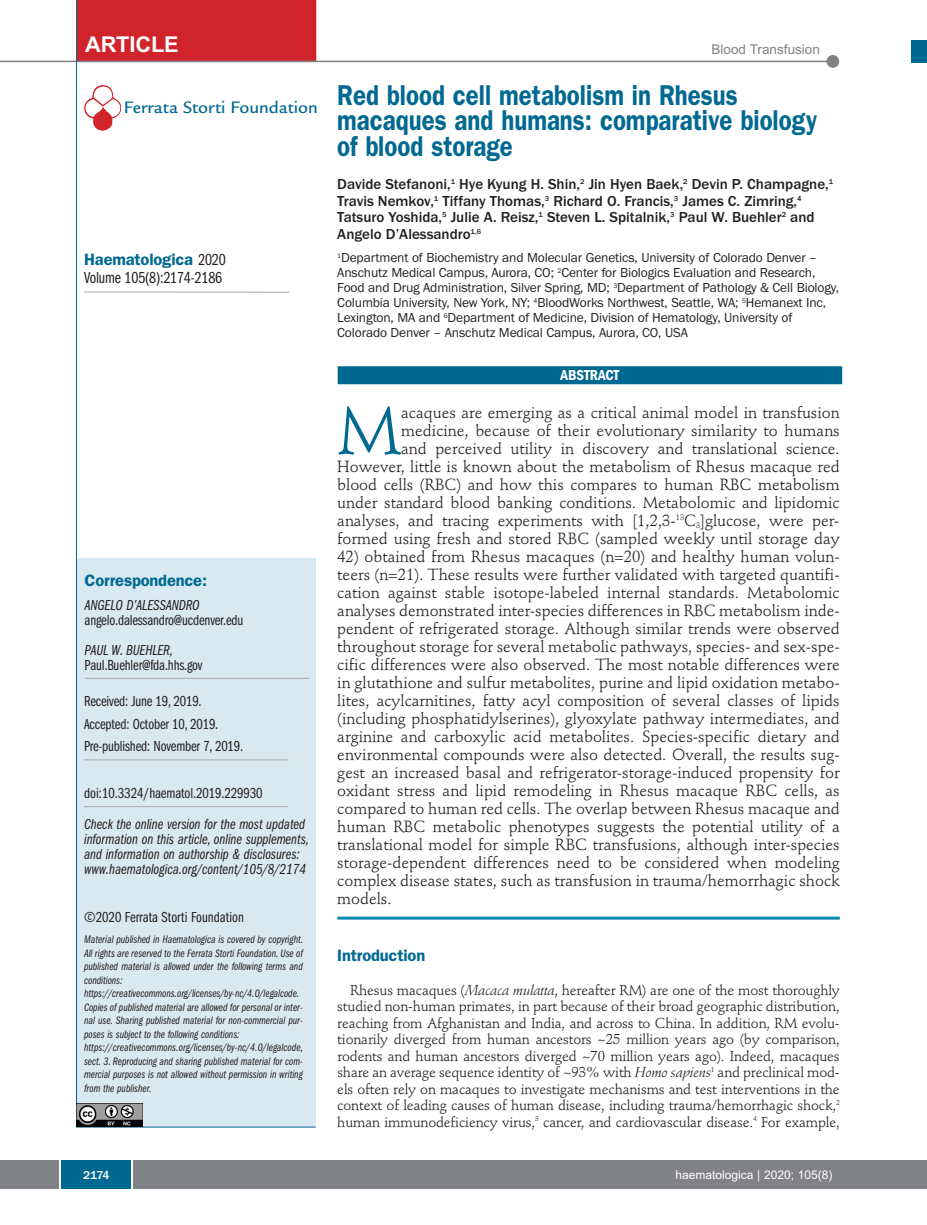
<style>
.page{position:relative;width:927px;height:1225px;background:#fff}
.page>*{position:absolute;margin:0;border:0;box-sizing:border-box;transform-origin:0 0}
.t1{font:66.45px "Stempel Schneidler";color:#006991}
.t2{font:600 28.8px/25.5px "Franklin Gothic";color:#006991;scale:.83 1}
.t3{font:700 21.75px "Arial";letter-spacing:-.01em;color:#fff}
.t4{font:500 18px "Legacy Sans";color:#006991}
.t5{font:600 16.5px "Franklin Gothic";letter-spacing:-.01em;color:#006991}
.t6{font:16.5px "Franklin Gothic Book Cmpr";letter-spacing:-.01em;color:#231f20}
.t7{font:16.05px/18px "Stempel Schneidler";color:#231f20;text-align:right}
.t8{font:500 15px/16.5px "Franklin Gothic";color:#231f20}
.t9{font:15px/15px "Franklin Gothic Book Cmpr Ital";color:#231f20}
.t10{font:15px/22.5px "Franklin Gothic Book Cmpr";letter-spacing:-.01em;color:#231f20}
.t11{font:600 condensed 15px "Franklin Gothic";letter-spacing:-.005em;color:#fff}
.t12{font:14.25px/16.5px "Stempel Schneidler";letter-spacing:-.01em;color:#231f20;text-align:justify}
.t13{font:13.5px/15px "Franklin Gothic";letter-spacing:-.01em;color:#231f20}
.t14{font:13.5px "Arial";color:#808285}
.t15{font:12px "Arial";color:#fff}
.t16{font:500 12px "Franklin Gothic";color:#fff}
.t17{font:11.25px/13.5px "Franklin Gothic Book Cmpr Ital";color:#231f20}
.s1{font-family:"Franklin Gothic Book Cmpr";font-weight:400;color:#231f20}
.s2{font-style:italic}
</style>
<div class="page">
<div style="left:911px;top:40px;width:16px;height:22px;background:#006991"></div>
<div style="left:910px;top:1160px;width:17px;height:28px;background:#808285"></div>
<div style="left:0;top:1160px;width:910px;height:28px;background:#808285"></div>
<div style="left:61px;top:1160px;width:71px;height:28px;background:#006991"></div>
<svg style="left:60px;top:1160px;width:1px;height:28px"></svg>
<svg style="left:132px;top:1160px;width:1px;height:28px"></svg>
<div style="left:77px;top:559px;width:239px;height:568px;background:#d8e9f1"></div>
<hr style="left:84px;top:759px;width:204px;height:1px;background:#a8a9ad">
<hr style="left:85px;top:678px;width:225px;height:1px;background:#a8a9ad">
<hr style="left:76px;top:1126px;width:240px;height:1px;background:#006991">
<hr style="left:84px;top:292px;width:206px;height:1px;background:#a8a9ad">
<div style="left:77px;top:0;width:239px;height:62px;background:#d1232a"></div>
<hr style="left:0;top:61px;width:830px;height:1px;background:#808285">
<div style="left:826px;top:55px;width:13px;height:13px;background:#808285;border-radius:50%"></div>
<hr style="left:84px;top:806px;width:204px;height:1px;background:#a8a9ad">
<hr style="left:76px;top:0;width:1px;height:1126px;background:#006991">
<img style="left:77px;top:1103px;width:65px;height:23px">
<img style="left:84px;top:85px;width:37px;height:46px">
<hr style="left:337px;top:916px;width:503px;height:3px;background:#0d8aaf">
<div style="left:338px;top:366px;width:504px;height:18px;background:#006991"></div>
<h3 class="t3" style="left:85px;top:32px;width:95px">ARTICLE</h3>
<p class="t14" style="left:711px;top:42px;width:110px">Blood Transfusion</p>
<p class="t4" style="left:124px;top:101px;width:196px">Ferrata Storti Foundation</p>
<p class="t5" style="left:84px;top:254px;width:143px">Haematologica <span class="s1">2020</span></p>
<p class="t6" style="left:84px;top:272px;width:140px">Volume 105(8):2174-2186</p>
<p class="t5" style="left:85px;top:575px;width:124px">Correspondence:</p>
<p class="t9" style="left:85px;top:598px;width:116px">ANGELO D’ALESSANDRO</p>
<p class="t10" style="left:85px;top:609px;width:160px">angelo.dalessandro@ucdenver.edu</p>
<p class="t9" style="left:85px;top:643px;width:90px">PAUL W. BUEHLER,</p>
<p class="t10" style="left:85px;top:654px;width:119px">Paul.Buehler@fda.hhs.gov</p>
<p class="t10" style="left:84px;top:691px;width:160px">Received: June 19, 2019.<br>Accepted: October 10, 2019.<br>Pre-published: November 7, 2019.</p>
<p class="t10" style="left:84px;top:783px;width:180px">doi:10.3324/haematol.2019.229930</p>
<p class="t9" style="left:84px;top:817px;width:226px">Check the online version for the most updated information on this article, online supplements, and information on authorship &amp; disclosures: www.haematologica.org/content/105/8/2174</p>
<p class="t10" style="left:84px;top:907px;width:161px">©2020 Ferrata Storti Foundation</p>
<p class="t17" style="left:84px;top:933px;width:221px">Material published in Haematologica is covered by copyright.<br>All rights are reserved to the Ferrata Storti Foundation. Use of published material is allowed under the following terms and conditions: https://creativecommons.org/licenses/by-nc/4.0/legalcode.<br>Copies of published material are allowed for personal or inter&shy;nal use. Sharing published material for non-commercial pur&shy;poses is subject to the following conditions: https://creativecommons.org/licenses/by-nc/4.0/legalcode, sect. 3. Reproducing and sharing published material for com&shy;mercial purposes is not allowed without permission in writing from the publisher.</p>
<h2 class="t2" style="left:337px;top:85px;width:580px">Red blood cell metabolism in Rhesus macaques and humans: comparative biology of blood storage</h2>
<p class="t8" style="left:337px;top:176px;width:497px">Davide Stefanoni,<sup>1</sup> Hye Kyung H. Shin,<sup>2</sup> Jin Hyen Baek,<sup>2</sup> Devin P. Champagne,<sup>1<br></sup>Travis Nemkov,<sup>1</sup> Tiffany Thomas,<sup>3</sup> Richard O. Francis,<sup>3</sup> James C. Zimring,<sup>4<br></sup>Tatsuro Yoshida,<sup>5</sup> Julie A. Reisz,<sup>1</sup> Steven L. Spitalnik,<sup>3</sup> Paul W. Buehler<sup>2</sup> and Angelo D’Alessandro<sup>1,6</sup></p>
<p class="t13" style="left:337px;top:250px;width:503px"><sup>1</sup>Department of Biochemistry and Molecular Genetics, University of Colorado Denver – Anschutz Medical Campus, Aurora, CO; <sup>2</sup>Center for Biologics Evaluation and Research, Food and Drug Administration, Silver Spring, MD; <sup>3</sup>Department of Pathology &amp; Cell Biology, Columbia University, New York, NY; <sup>4</sup>BloodWorks Northwest, Seattle, WA; <sup>5</sup>Hemanext Inc, Lexington, MA and <sup>6</sup>Department of Medicine, Division of Hematology, University of Colorado Denver – Anschutz Medical Campus, Aurora, CO, USA</p>
<p class="t11" style="left:561px;top:370px;width:60px">ABSTRACT</p>
<p class="t7" style="left:337px;top:405px;width:504px">acaques are emerging as a critical animal model in transfusion medicine, because of their evolutionary similarity to humans<br>and perceived utility in discovery and translational science.<br>However, little is known about the metabolism of Rhesus macaque red blood cells (RBC) and how this compares to human RBC metabolism under standard blood banking conditions. Metabolomic and lipidomic analyses, and tracing experiments with [1,2,3-<sup>13</sup>C<sub>3</sub>]glucose, were per&shy;formed using fresh and stored RBC (sampled weekly until storage day</p>
<p class="t7" style="left:337px;top:549px;width:504px;text-align:justify">42) obtained from Rhesus macaques (n=20) and healthy human volun&shy;teers (n=21). These results were further validated with targeted quantifi&shy;cation against stable isotope-labeled internal standards. Metabolomic analyses demonstrated inter-species differences in RBC metabolism inde&shy;pendent of refrigerated storage. Although similar trends were observed throughout storage for several metabolic pathways, species- and sex-spe&shy;cific differences were also observed. The most notable differences were in glutathione and sulfur metabolites, purine and lipid oxidation metabo&shy;lites, acylcarnitines, fatty acyl composition of several classes of lipids (including phosphatidylserines), glyoxylate pathway intermediates, and arginine and carboxylic acid metabolites. Species-specific dietary and environmental compounds were also detected. Overall, the results sug&shy;gest an increased basal and refrigerator-storage-induced propensity for oxidant stress and lipid remodeling in Rhesus macaque RBC cells, as compared to human red cells. The overlap between Rhesus macaque and human RBC metabolic phenotypes suggests the potential utility of a translational model for simple RBC transfusions, although inter-species storage-dependent differences need to be considered when modeling complex disease states, such as transfusion in trauma/hemorrhagic shock models.</p>
<h1 class="t1" style="left:337px;top:403px;width:65px">M</h1>
<p class="t5" style="left:337px;top:950px;width:89px">Introduction</p>
<p class="t12" style="left:337px;top:982px;width:504px;text-indent:13px">Rhesus macaques (<span class="s2">Macaca mulatta</span>, hereafter RM) are one of the most thoroughly studied non-human primates, in part because of their broad geographic distribution, reaching from Afghanistan and India, and across to China. In addition, RM evolu&shy;tionarily diverged from human ancestors ~25 million years ago (by comparison, rodents and human ancestors diverged ~70 million years ago). Indeed, macaques share an average sequence identity of ~93% with <span class="s2">Homo sapiens</span><sup>1</sup> and preclinical mod&shy;els often rely on macaques to investigate mechanisms and test interventions in the context of leading causes of human disease, including trauma/hemorrhagic shock,<sup>2 </sup>human immunodeficiency virus,<sup>3</sup> cancer, and cardiovascular disease.<sup>4</sup> For example,</p>
<p class="t16" style="left:83px;top:1167px;width:28px">2174</p>
<p class="t15" style="left:676px;top:1167px;width:158px">haematologica | 2020; 105(8)</p>
</div>
